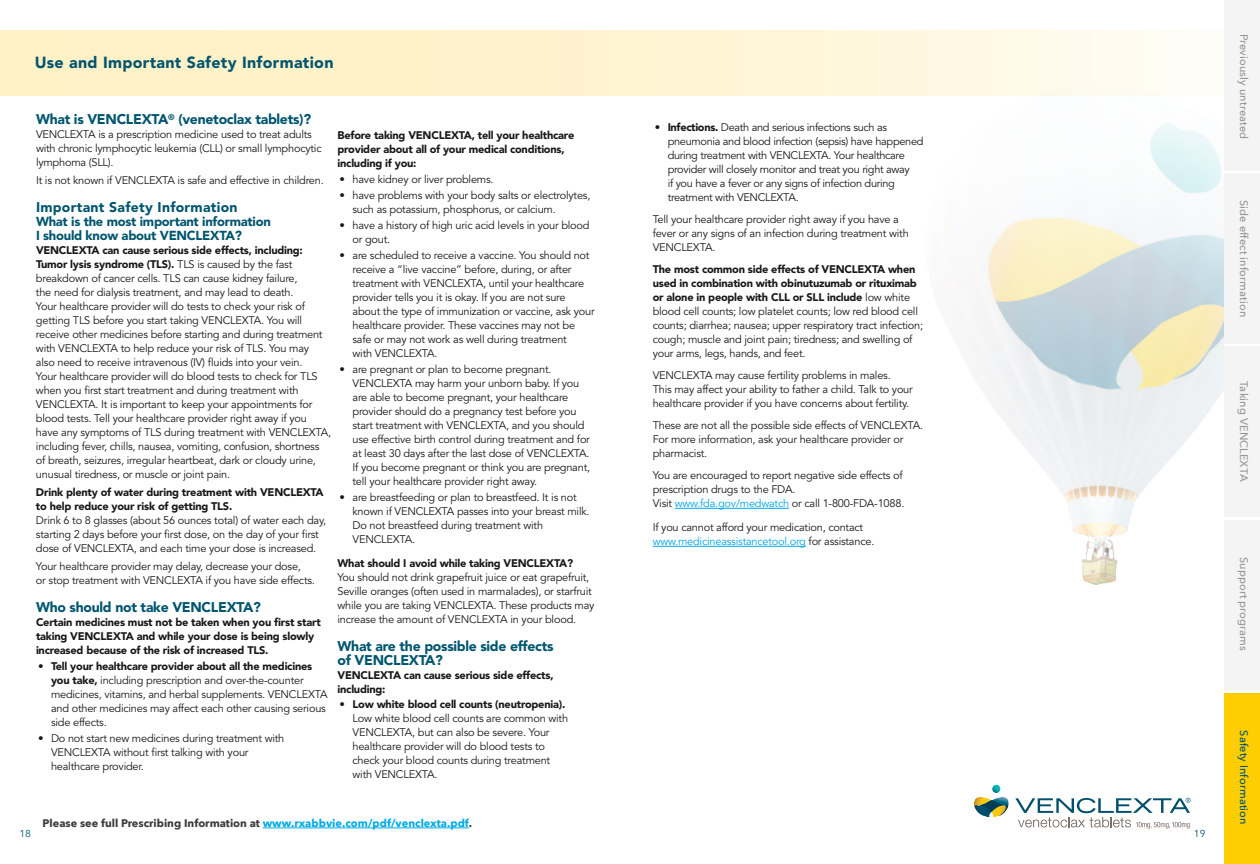
<style>
.page{position:relative;width:1260px;height:864px;background:#fff}
.page>*{position:absolute;margin:0;border:0;box-sizing:border-box;transform-origin:0 0}
.t1{font:900 16px "Avenir LT Std";letter-spacing:.02em;color:#00556f}
.t2{font:900 14px/14px "Avenir LT Std";letter-spacing:-.02em;color:#00556f}
.t3{font:900 14px "Avenir LT Std";letter-spacing:.02em;color:#00556f}
.t4{font:900 13px/14px "Avenir LT Std";letter-spacing:-.02em;color:#00556f}
.t5{font:11px/14px "Avenir LT Std";letter-spacing:-.02em;color:#171817}
.t6{font:900 11px/14px "Avenir LT Std";letter-spacing:-.02em;color:#171817}
.t7{font:700 11px "Avenir Next";color:#3a3b3a}
.t8{font:500 11px "Avenir Next";letter-spacing:.01em;color:#959696}
.t9{font:500 11px "Avenir Next";letter-spacing:.01em;color:#00556f}
.t10{font:10px "Avenir Next";color:#00556f}
.s1{font-weight:900}
.s2{color:#00aae7}
.s3{color:#00a5e6}
</style>
<div class="page">
<hr style="left:263px;top:828px;width:206px;height:1px;background:#00aae7">
<div style="left:0;top:30px;width:1260px;height:65px;background:linear-gradient(to right,#ffefbd,#fffbf0)"></div>
<img style="left:926px;top:87px;width:298px;height:498px">
<hr style="left:675px;top:508px;width:114px;height:1px;background:#00a5e6">
<hr style="left:653px;top:546px;width:153px;height:1px;background:#00a5e6">
<svg style="left:974px;top:797px;width:35px;height:20px"></svg>
<svg style="left:992px;top:785px;width:9px;height:8px"></svg>
<svg style="left:1015px;top:798px;width:176px;height:31px"></svg>
<div style="left:1224px;top:173px;width:36px;height:171px;background:#f4f4f4"></div>
<div style="left:1224px;top:347px;width:36px;height:170px;background:#f4f4f4"></div>
<div style="left:1224px;top:520px;width:36px;height:170px;background:#f4f4f4"></div>
<div style="left:1224px;top:0;width:36px;height:170px;background:#f4f4f4"></div>
<div style="left:1224px;top:694px;width:36px;height:170px;background:#ffce00"></div>
<h1 class="t1" style="left:35px;top:55px;width:300px">Use and Important Safety Information</h1>
<p class="t2" style="left:36px;top:113px;width:277px">What is VENCLEXTA<sup>®</sup> (venetoclax tablets)?</p>
<p class="t5" style="left:36px;top:129px;width:287px">VENCLEXTA is a prescription medicine used to treat adults with chronic lymphocytic leukemia (CLL) or small lymphocytic lymphoma (SLL).</p>
<p class="t5" style="left:36px;top:175px;width:289px">It is not known if VENCLEXTA is safe and effective in children.</p>
<p class="t3" style="left:36px;top:201px;width:203px">Important Safety Information</p>
<p class="t4" style="left:36px;top:216px;width:236px">What is the most important information<br>I should know about VENCLEXTA?</p>
<p class="t5" style="left:36px;top:245px;width:297px"><span class="s1">VENCLEXTA can cause serious side effects, including:<br>Tumor lysis syndrome (TLS).</span> TLS is caused by the fast breakdown of cancer cells. TLS can cause kidney failure,<br>the need for dialysis treatment, and may lead to death.<br>Your healthcare provider will do tests to check your risk of getting TLS before you start taking VENCLEXTA. You will receive other medicines before starting and during treatment with VENCLEXTA to help reduce your risk of TLS. You may<br>also need to receive intravenous (IV) fluids into your vein.<br>Your healthcare provider will do blood tests to check for TLS when you first start treatment and during treatment with VENCLEXTA. It is important to keep your appointments for blood tests. Tell your healthcare provider right away if you have any symptoms of TLS during treatment with VENCLEXTA, including fever, chills, nausea, vomiting, confusion, shortness of breath, seizures, irregular heartbeat, dark or cloudy urine, unusual tiredness, or muscle or joint pain.</p>
<p class="t6" style="left:36px;top:486px;width:289px">Drink plenty of water during treatment with VENCLEXTA to help reduce your risk of getting TLS.</p>
<p class="t5" style="left:36px;top:515px;width:292px">Drink 6 to 8 glasses (about 56 ounces total) of water each day, starting 2 days before your first dose, on the day of your first dose of VENCLEXTA, and each time your dose is increased.</p>
<p class="t5" style="left:36px;top:561px;width:281px">Your healthcare provider may delay, decrease your dose,<br>or stop treatment with VENCLEXTA if you have side effects.</p>
<p class="t2" style="left:36px;top:601px;width:226px">Who should not take VENCLEXTA?</p>
<p class="t6" style="left:36px;top:616px;width:286px">Certain medicines must not be taken when you first start taking VENCLEXTA and while your dose is being slowly increased because of the risk of increased TLS.</p>
<p class="t5" style="left:51px;top:661px;width:278px;text-indent:-13px"><span class="s1">• Tell your healthcare provider about all the medicines you take,</span> including prescription and over-the-counter medicines, vitamins, and herbal supplements. VENCLEXTA and other medicines may affect each other causing serious side effects.</p>
<p class="t5" style="left:51px;top:733px;width:235px;text-indent:-13px">• Do not start new medicines during treatment with<br>VENCLEXTA without first talking with your healthcare provider.</p>
<p class="t6" style="left:338px;top:129px;width:238px">Before taking VENCLEXTA, tell your healthcare provider about all of your medical conditions, including if you:</p>
<p class="t5" style="left:340px;top:173px;width:156px">• have kidney or liver problems.</p>
<p class="t5" style="left:353px;top:189px;width:239px;text-indent:-13px">• have problems with your body salts or electrolytes, such as potassium, phosphorus, or calcium.</p>
<p class="t5" style="left:353px;top:219px;width:239px;text-indent:-13px">• have a history of high uric acid levels in your blood or gout.</p>
<p class="t5" style="left:353px;top:249px;width:244px;text-indent:-13px">• are scheduled to receive a vaccine. You should not receive a “live vaccine” before, during, or after treatment with VENCLEXTA, until your healthcare provider tells you it is okay. If you are not sure about the type of immunization or vaccine, ask your healthcare provider. These vaccines may not be safe or may not work as well during treatment<br>with VENCLEXTA.</p>
<p class="t5" style="left:353px;top:363px;width:239px;text-indent:-13px">• are pregnant or plan to become pregnant.<br>VENCLEXTA may harm your unborn baby. If you are able to become pregnant, your healthcare provider should do a pregnancy test before you start treatment with VENCLEXTA, and you should use effective birth control during treatment and for at least 30 days after the last dose of VENCLEXTA.<br>If you become pregnant or think you are pregnant, tell your healthcare provider right away.</p>
<p class="t5" style="left:353px;top:491px;width:239px;text-indent:-13px">• are breastfeeding or plan to breastfeed. It is not known if VENCLEXTA passes into your breast milk.<br>Do not breastfeed during treatment with VENCLEXTA.</p>
<p class="t6" style="left:338px;top:557px;width:237px">What should I avoid while taking VENCLEXTA?</p>
<p class="t5" style="left:338px;top:572px;width:259px">You should not drink grapefruit juice or eat grapefruit, Seville oranges (often used in marmalades), or starfruit while you are taking VENCLEXTA. These products may increase the amount of VENCLEXTA in your blood.</p>
<p class="t2" style="left:338px;top:641px;width:218px">What are the possible side effects of VENCLEXTA?</p>
<p class="t6" style="left:338px;top:669px;width:218px">VENCLEXTA can cause serious side effects, including:</p>
<p class="t5" style="left:353px;top:698px;width:217px;text-indent:-13px">• <span class="s1">Low white blood cell counts (neutropenia).<br></span>Low white blood cell counts are common with VENCLEXTA, but can also be severe. Your healthcare provider will do blood tests to check your blood counts during treatment with VENCLEXTA.</p>
<p class="t10" style="left:19px;top:829px;width:13px">18</p>
<p class="t7" style="left:43px;top:819px;width:431px">Please see full Prescribing Information at <span class="s2">www.rxabbvie.com/pdf/venclexta.pdf</span>.</p>
<p class="t5" style="left:668px;top:122px;width:257px;text-indent:-13px"><span class="s1">• Infections.</span> Death and serious infections such as pneumonia and blood infection (sepsis) have happened during treatment with VENCLEXTA. Your healthcare provider will closely monitor and treat you right away<br>if you have a fever or any signs of infection during treatment with VENCLEXTA.</p>
<p class="t5" style="left:653px;top:214px;width:258px">Tell your healthcare provider right away if you have a fever or any signs of an infection during treatment with<br>VENCLEXTA.</p>
<p class="t5" style="left:653px;top:264px;width:272px"><span class="s1">The most common side effects of VENCLEXTA when used in combination with obinutuzumab or rituximab or alone in people with CLL or SLL include</span> low white blood cell counts; low platelet counts; low red blood cell counts; diarrhea; nausea; upper respiratory tract infection; cough; muscle and joint pain; tiredness; and swelling of your arms, legs, hands, and feet.</p>
<p class="t5" style="left:653px;top:370px;width:262px">VENCLEXTA may cause fertility problems in males.<br>This may affect your ability to father a child. Talk to your healthcare provider if you have concerns about fertility.</p>
<p class="t5" style="left:653px;top:420px;width:272px">These are not all the possible side effects of VENCLEXTA.<br>For more information, ask your healthcare provider or pharmacist.</p>
<p class="t5" style="left:653px;top:470px;width:253px">You are encouraged to report negative side effects of prescription drugs to the FDA.<br>Visit <span class="s3">www.fda.gov/medwatch</span> or call 1-800-FDA-1088.</p>
<p class="t5" style="left:653px;top:522px;width:223px">If you cannot afford your medication, contact <span class="s3">www.medicineassistancetool.org</span> for assistance.</p>
<p class="t10" style="left:1194px;top:829px;width:13px">19</p>
<p class="t8" style="left:1253px;top:34px;width:106px;rotate:90deg">Previously untreated</p>
<p class="t8" style="left:1253px;top:200px;width:119px;rotate:90deg">Side effect information</p>
<p class="t8" style="left:1253px;top:381px;width:102px;rotate:90deg">Taking VENCLEXTA</p>
<p class="t8" style="left:1253px;top:557px;width:96px;rotate:90deg">Support programs</p>
<p class="t9" style="left:1253px;top:730px;width:96px;rotate:90deg">Safety Information</p>
</div>
